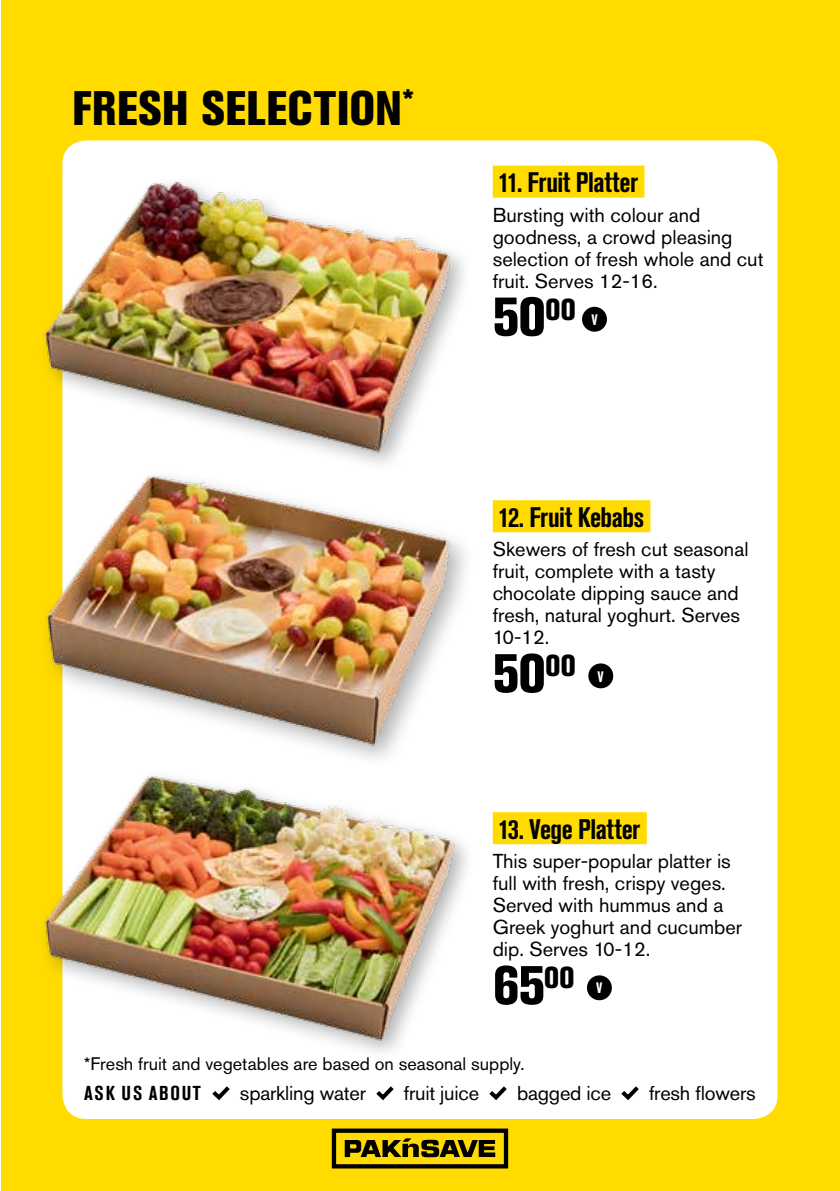
<style>
.page{position:relative;width:840px;height:1191px;background:#fff}
.page>*{position:absolute;margin:0;border:0;box-sizing:border-box;transform-origin:0 0}
.t1{font:800 condensed 54px "Akzidenz Grotesk Std";color:#000}
.t2{font:800 condensed 48px "Akzidenz Grotesk Std";letter-spacing:.005em;color:#000}
.t3{font:700 condensed 28px "Akzidenz Grotesk Std";letter-spacing:-.015em;color:#000}
.t4{font:20px/22px "Akzidenz Grotesk Std";color:#000}
.t5{font:700 condensed 20px "Akzidenz Grotesk Std";letter-spacing:.085em;color:#000}
.t6{font:18px "Akzidenz Grotesk Std";color:#000}
</style>
<div class="page">
<hr style="left:0;top:0;width:1px;height:1191px;background:#ffdb00">
<div style="left:1px;top:0;width:838px;height:1191px;background:#ffdb00"></div>
<div style="left:62px;top:140px;width:715px;height:979px;background:#fff;border-radius:24px"></div>
<svg style="left:331px;top:1128px;width:177px;height:40px"></svg>
<div style="left:492px;top:166px;width:152px;height:32px;background:#ffdb00"></div>
<div style="left:581px;top:307px;width:25px;height:25px;background:#000;border-radius:50%"></div>
<div style="left:492px;top:500px;width:158px;height:32px;background:#ffdb00"></div>
<div style="left:588px;top:663px;width:25px;height:25px;background:#000;border-radius:50%"></div>
<div style="left:492px;top:812px;width:154px;height:32px;background:#ffdb00"></div>
<div style="left:586px;top:975px;width:25px;height:25px;background:#000;border-radius:50%"></div>
<div style="left:38px;top:174px;width:434px;height:299px;background:#000;opacity:.3"></div>
<img style="left:41px;top:178px;width:414px;height:283px">
<div style="left:39px;top:467px;width:436px;height:303px;background:#000;opacity:.3"></div>
<img style="left:44px;top:471px;width:419px;height:284px">
<div style="left:38px;top:767px;width:439px;height:295px;background:#000;opacity:.3"></div>
<img style="left:38px;top:755px;width:422px;height:290px">
<svg style="left:212px;top:1086px;width:18px;height:14px"></svg>
<svg style="left:376px;top:1086px;width:18px;height:14px"></svg>
<svg style="left:489px;top:1086px;width:18px;height:15px"></svg>
<svg style="left:621px;top:1086px;width:18px;height:15px"></svg>
<h2 class="t2" style="left:72px;top:80px;width:343px">FRESH SELECTION<sup>*</sup></h2>
<h3 class="t3" style="left:498px;top:166px;width:141px">11. Fruit Platter</h3>
<p class="t4" style="left:492px;top:203px;width:272px">Bursting with colour and goodness, a crowd pleasing selection of fresh whole and cut fruit. Serves 12-16.</p>
<h1 class="t1" style="left:492px;top:286px;width:106px">50<sup>00</sup> <sup>V</sup></h1>
<h3 class="t3" style="left:498px;top:501px;width:147px">12. Fruit Kebabs</h3>
<p class="t4" style="left:492px;top:538px;width:257px">Skewers of fresh cut seasonal fruit, complete with a tasty chocolate dipping sauce and fresh, natural yoghurt. Serves<br>10-12.</p>
<h1 class="t1" style="left:492px;top:642px;width:113px">50<sup>00</sup> <sup>V</sup></h1>
<h3 class="t3" style="left:498px;top:813px;width:143px">13. Vege Platter</h3>
<p class="t4" style="left:492px;top:850px;width:251px">This super-popular platter is full with fresh, crispy veges.<br>Served with hummus and a<br>Greek yoghurt and cucumber dip. Serves 10-12.</p>
<h1 class="t1" style="left:492px;top:954px;width:111px">65<sup>00</sup> <sup>V</sup></h1>
<p class="t6" style="left:84px;top:1052px;width:441px">*Fresh fruit and vegetables are based on seasonal supply.</p>
<p class="t5" style="left:84px;top:1081px;width:118px">ASK US ABOUT</p>
<p class="t4" style="left:240px;top:1082px;width:127px">sparkling water</p>
<p class="t4" style="left:403px;top:1082px;width:77px">fruit juice</p>
<p class="t4" style="left:516px;top:1082px;width:95px">bagged ice</p>
<p class="t4" style="left:648px;top:1082px;width:108px">fresh flowers</p>
</div>
